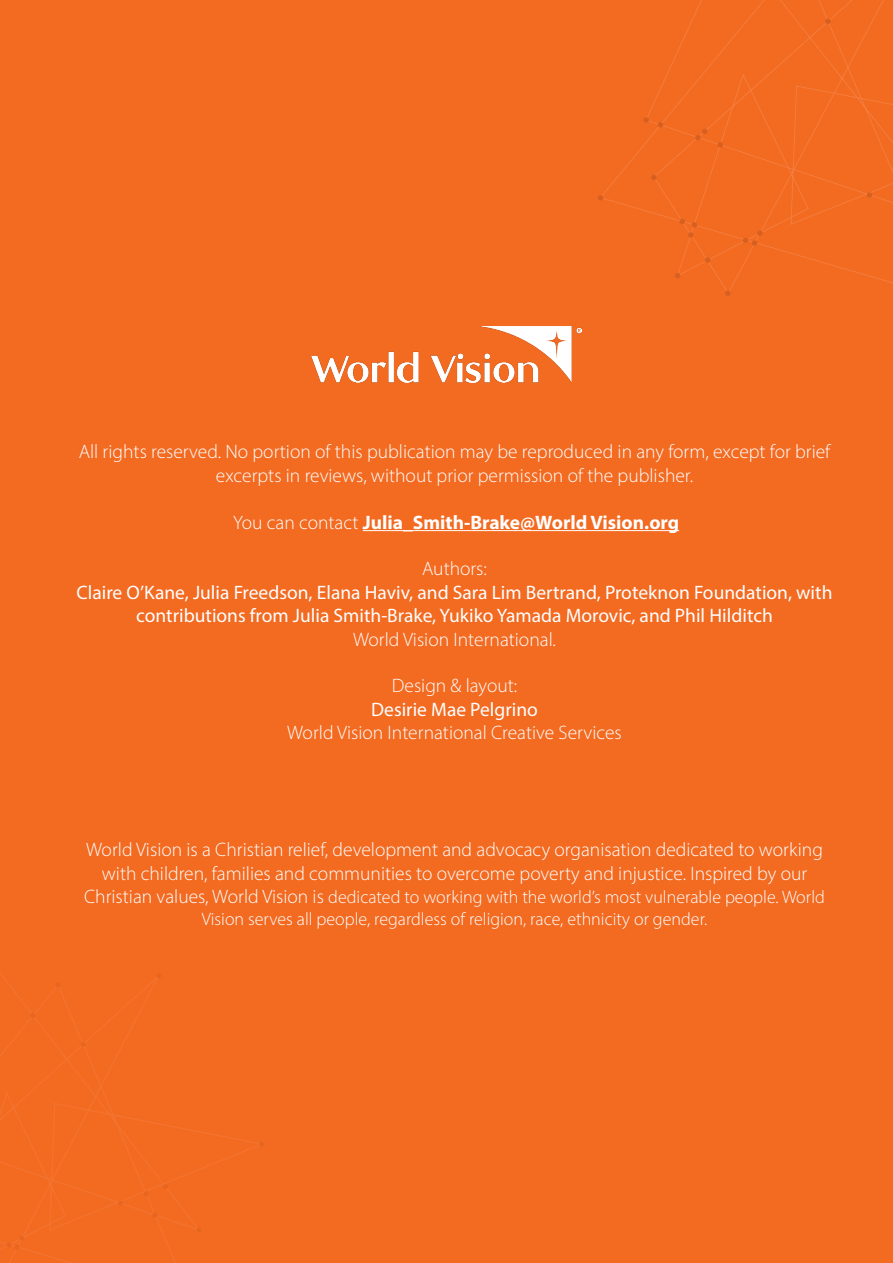
<style>
.page{position:relative;width:893px;height:1263px;background:#f36a21}
.page>*{position:absolute;margin:0;border:0;box-sizing:border-box;transform-origin:0 0}
.t1{font:300 19.5px/23.4px "Myriad Pro";color:#fff;text-align:center}
.t2{font:19.5px/23.4px "Myriad Pro";color:#fff;text-align:center}
.t3{font:700 19.5px "Myriad Pro";color:#fff}
.t4{font:300 18px/21.6px "Myriad Pro";color:#fff;text-align:center}
.s1{font-weight:300}
.s2{font-size:19.5px}
</style>
<div class="page">
<img style="left:311px;top:327px;width:271px;height:55px">
<svg style="left:0;top:973px;width:259px;height:290px"></svg>
<svg style="left:156px;top:973px;width:5px;height:5px"></svg>
<svg style="left:260px;top:1142px;width:4px;height:4px"></svg>
<svg style="left:196px;top:1227px;width:5px;height:5px"></svg>
<svg style="left:144px;top:1191px;width:5px;height:5px"></svg>
<svg style="left:163px;top:1184px;width:5px;height:5px"></svg>
<svg style="left:153px;top:1212px;width:4px;height:5px"></svg>
<svg style="left:118px;top:1201px;width:5px;height:5px"></svg>
<svg style="left:6px;top:1236px;width:18px;height:14px"></svg>
<svg style="left:30px;top:1013px;width:5px;height:5px"></svg>
<svg style="left:56px;top:982px;width:5px;height:5px"></svg>
<svg style="left:81px;top:1042px;width:4px;height:5px"></svg>
<svg style="left:602px;top:0;width:291px;height:294px"></svg>
<svg style="left:867px;top:192px;width:5px;height:6px"></svg>
<svg style="left:743px;top:230px;width:20px;height:16px"></svg>
<svg style="left:705px;top:257px;width:5px;height:6px"></svg>
<svg style="left:725px;top:290px;width:5px;height:6px"></svg>
<svg style="left:675px;top:273px;width:5px;height:5px"></svg>
<svg style="left:679px;top:219px;width:18px;height:19px"></svg>
<svg style="left:651px;top:175px;width:6px;height:5px"></svg>
<svg style="left:598px;top:195px;width:5px;height:6px"></svg>
<svg style="left:718px;top:142px;width:5px;height:5px"></svg>
<svg style="left:695px;top:129px;width:12px;height:11px"></svg>
<svg style="left:658px;top:122px;width:5px;height:6px"></svg>
<svg style="left:643px;top:117px;width:6px;height:6px"></svg>
<svg style="left:825px;top:19px;width:6px;height:5px"></svg>
<hr style="left:363px;top:530px;width:316px;height:1px;background:#fff">
<p class="t1" style="left:79px;top:440px;width:753px">All rights reserved. No portion of this publication may be reproduced in any form, except for brief excerpts in reviews, without prior permission of the publisher.</p>
<p class="t3" style="left:233px;top:509px;width:448px"><span class="s1">You can contact</span> Julia_Smith-Brake@World Vision.org</p>
<p class="t1" style="left:422px;top:557px;width:66px">Authors:</p>
<p class="t2" style="left:77px;top:580px;width:757px">Claire O’Kane, Julia Freedson, Elana Haviv, and Sara Lim Bertrand, Proteknon Foundation, with contributions from Julia Smith-Brake, Yukiko Yamada Morovic, and Phil Hilditch</p>
<p class="t1" style="left:353px;top:627px;width:204px">World Vision International.</p>
<p class="t1" style="left:392px;top:674px;width:127px">Design &amp; layout:</p>
<p class="t2" style="left:371px;top:697px;width:168px">Desirie Mae Pelgrino</p>
<p class="t1" style="left:287px;top:721px;width:336px">World Vision International Creative Services</p>
<p class="t1" style="left:86px;top:838px;width:738px">World Vision is a Christian relief, development and advocacy organisation dedicated to working with children, families and communities to overcome poverty and injustice. Inspired by our</p>
<p class="t4" style="left:84px;top:886px;width:742px"><span class="s2">Christian values, World Vision is</span> dedicated to working with the world’s most vulnerable people. World<br>Vision serves all people, regardless of religion, race, ethnicity or gender.</p>
</div>
